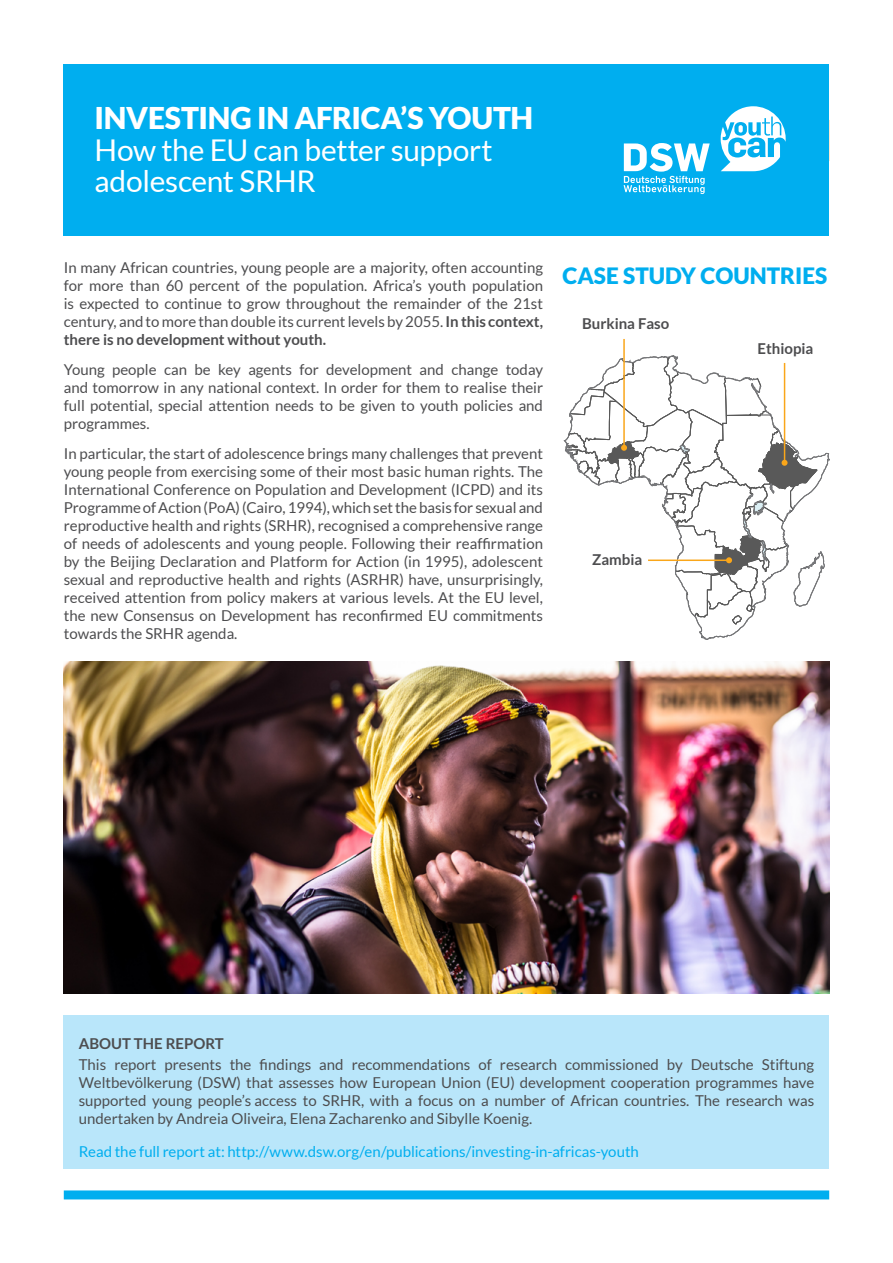
<style>
.page{position:relative;width:893px;height:1263px;background:#fff}
.page>*{position:absolute;margin:0;border:0;box-sizing:border-box;transform-origin:0 0}
.t1{font:30px/31.5px "Lato";letter-spacing:-.01em;color:#fff}
.t2{font:900 30px "Lato";letter-spacing:-.01em;color:#fff}
.t3{font:900 22.5px "Lato";color:#00aeef}
.t4{font:15px/18px "Lato";color:#4d4d4f;text-align:justify}
.t5{font:15px "Lato";letter-spacing:-.005em;color:#00aeef}
.t6{font:700 15px "Lato";color:#4d4d4f}
.s1{font-weight:700}
</style>
<div class="page">
<div style="left:64px;top:1015px;width:765px;height:153px;background:#b9e6fa"></div>
<img style="left:64px;top:661px;width:765px;height:332px">
<hr style="left:623px;top:339px;width:2px;height:109px;background:#faa61a">
<svg style="left:564px;top:354px;width:266px;height:286px"></svg>
<div style="left:64px;top:1190px;width:765px;height:9px;background:#00aeef"></div>
<div style="left:64px;top:64px;width:765px;height:171px;background:#00aeef"></div>
<svg style="left:624px;top:143px;width:86px;height:51px"></svg>
<svg style="left:721px;top:106px;width:65px;height:65px"></svg>
<h1 class="t2" style="left:94px;top:101px;width:440px">INVESTING IN AFRICA’S YOUTH</h1>
<h1 class="t1" style="left:94px;top:134px;width:400px">How the EU can better support adolescent SRHR</h1>
<p class="t4" style="left:64px;top:258px;width:481px">In many African countries, young people are a majority, often accounting for more than 60 percent of the population. Africa’s youth population is expected to continue to grow throughout the remainder of the 21st century, and to more than double its current levels by 2055. <span class="s1">In this context, there is no development without youth.</span></p>
<p class="t4" style="left:64px;top:360px;width:481px">Young people can be key agents for development and change today and tomorrow in any national context. In order for them to realise their full potential, special attention needs to be given to youth policies and programmes.</p>
<p class="t4" style="left:64px;top:444px;width:481px">In particular, the start of adolescence brings many challenges that prevent young people from exercising some of their most basic human rights. The International Conference on Population and Development (ICPD) and its Programme of Action (PoA) (Cairo, 1994), which set the basis for sexual and reproductive health and rights (SRHR), recognised a comprehensive range of needs of adolescents and young people. Following their reaffirmation by the Beijing Declaration and Platform for Action (in 1995), adolescent sexual and reproductive health and rights (ASRHR) have, unsurprisingly, received attention from policy makers at various levels. At the EU level, the new Consensus on Development has reconfirmed EU commitments towards the SRHR agenda.</p>
<h2 class="t3" style="left:562px;top:262px;width:266px">CASE STUDY COUNTRIES</h2>
<p class="t6" style="left:582px;top:315px;width:89px">Burkina Faso</p>
<p class="t6" style="left:758px;top:340px;width:57px">Ethiopia</p>
<p class="t6" style="left:592px;top:551px;width:52px">Zambia</p>
<p class="t6" style="left:79px;top:1034px;width:147px">ABOUT THE REPORT</p>
<p class="t4" style="left:79px;top:1055px;width:737px">This report presents the findings and recommendations of research commissioned by Deutsche Stiftung Weltbevölkerung (DSW) that assesses how European Union (EU) development cooperation programmes have supported young people’s access to SRHR, with a focus on a number of African countries. The research was undertaken by Andreia Oliveira, Elena Zacharenko and Sibylle Koenig.</p>
<p class="t5" style="left:79px;top:1143px;width:562px">Read the full report at: http://www.dsw.org/en/publications/investing-in-africas-youth</p>
</div>
